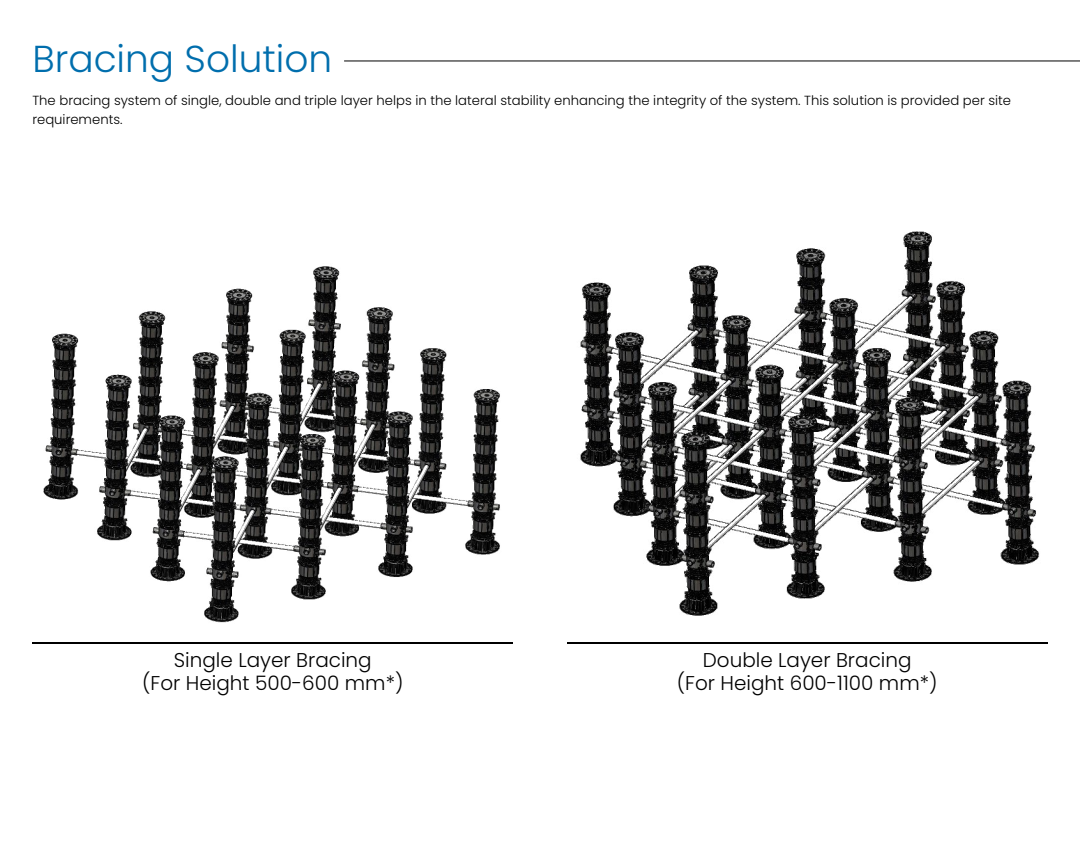
<style>
.page{position:relative;width:1080px;height:864px;background:#fff}
.page>*{position:absolute;margin:0;border:0;box-sizing:border-box;transform-origin:0 0}
.t1{font:300 37.5px "Poppins";color:#006ead}
.t2{font:300 19.95px/22.4px "Poppins";color:#000;text-align:center}
.t3{font:300 13.2px/19.2px "Poppins";color:#000}
</style>
<div class="page">
<hr style="left:344px;top:60px;width:736px;height:1px;background:#000">
<hr style="left:567px;top:642px;width:481px;height:2px;background:#000">
<img style="left:580px;top:232px;width:460px;height:384px">
<hr style="left:32px;top:642px;width:481px;height:2px;background:#000">
<img style="left:43px;top:266px;width:457px;height:357px">
<h1 class="t1" style="left:32px;top:37px;width:301px">Bracing Solution</h1>
<p class="t3" style="left:32px;top:91px;width:980px">The bracing system of single, double and triple layer helps in the lateral stability enhancing the integrity of the system. This solution is provided per site requirements.</p>
<h2 class="t2" style="left:142px;top:649px;width:263px">Single Layer Bracing<br>(For Height 500-600 mm*)</h2>
<h2 class="t2" style="left:677px;top:649px;width:262px">Double Layer Bracing<br>(For Height 600-1100 mm*)</h2>
</div>
